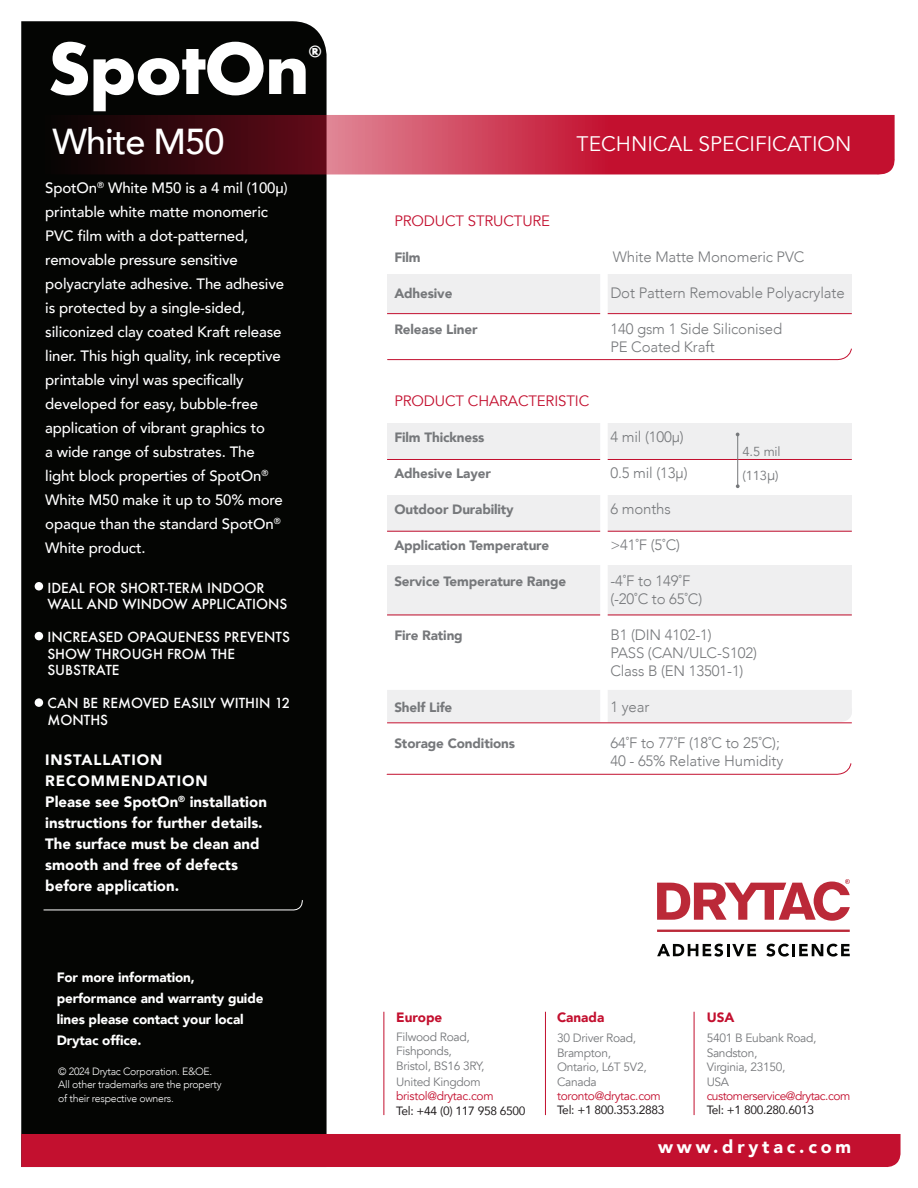
<style>
.page{position:relative;width:918px;height:1188px;background:#fff}
.page>*{position:absolute;margin:0;border:0;box-sizing:border-box;transform-origin:0 0}
.t1{font:700 67.5px "Futura";letter-spacing:-.025em;color:#fff}
.t2{font:500 36px "Avenir";letter-spacing:-.025em;color:#fff}
.t3{font:21px "Avenir";color:#fff}
.t4{font:900 18px "Avenir";letter-spacing:.21em;color:#fff}
.t5{font:500 15px/24px "Avenir";letter-spacing:-.01em;color:#fff}
.t6{font:300 15px "Avenir";letter-spacing:-.01em;color:#76787b}
.t7{font:900 15px/21px "Avenir";color:#fff}
.t8{font:15px "Avenir";letter-spacing:-.01em;color:#c3102f}
.t9{font:900 15px/21px "Avenir";letter-spacing:.06em;color:#fff}
.t10{font:700 14.85px "Futura";color:#fff}
.t11{font:900 13.5px "Avenir";letter-spacing:-.01em;color:#76787b}
.t12{font:500 13.5px/16.5px "Futura";color:#fff}
.t13{font:900 13.5px/21px "Avenir";letter-spacing:-.01em;color:#fff}
.t14{font:900 13.5px "Avenir";color:#c3102f}
.t15{font:13.05px "Avenir";letter-spacing:-.01em;color:#76787b}
.t16{font:12px "Avenir";letter-spacing:-.025em;color:#76787b}
.t17{font:12px "Avenir";letter-spacing:-.025em;color:#c3102f}
.t18{font:12px "Avenir";letter-spacing:-.025em;color:#231f20}
.t19{font:300 10.5px/13.5px "Avenir";letter-spacing:-.025em;color:#fff}
.s1{font-weight:300;font-size:15px}
</style>
<div class="page">
<div style="left:21px;top:21px;width:306px;height:1113px;background:#040503"></div>
<div style="left:21px;top:1134px;width:880px;height:33px;background:#c3102f"></div>
<svg style="left:44px;top:115px;width:851px;height:60px;background:#982236"></svg>
<div style="left:35px;top:582px;width:8px;height:9px;background:#fff;border-radius:50%"></div>
<div style="left:35px;top:632px;width:8px;height:8px;background:#fff;border-radius:50%"></div>
<svg style="left:43px;top:900px;width:261px;height:11px;background:#1b1c1a"></svg>
<hr style="left:384px;top:1012px;width:1px;height:103px;background:#c3102f">
<hr style="left:545px;top:1012px;width:1px;height:103px;background:#c3102f">
<hr style="left:694px;top:1012px;width:1px;height:103px;background:#c3102f">
<svg style="left:657px;top:879px;width:193px;height:42px"></svg>
<svg style="left:657px;top:944px;width:99px;height:13px"></svg>
<svg style="left:766px;top:944px;width:84px;height:13px"></svg>
<hr style="left:657px;top:930px;width:193px;height:2px;background:#bb2938">
<div style="left:35px;top:698px;width:8px;height:9px;background:#fff;border-radius:50%"></div>
<div style="left:387px;top:274px;width:465px;height:39px;background:#efeff0"></div>
<hr style="left:387px;top:313px;width:465px;height:1px;background:#c3102f">
<div style="left:387px;top:690px;width:465px;height:32px;background:#efeff0"></div>
<div style="left:387px;top:566px;width:465px;height:50px;background:#efeff0"></div>
<div style="left:387px;top:495px;width:465px;height:37px;background:#efeff0"></div>
<div style="left:387px;top:423px;width:465px;height:36px;background:#efeff0"></div>
<hr style="left:387px;top:459px;width:465px;height:1px;background:#c3102f">
<hr style="left:387px;top:531px;width:465px;height:1px;background:#c3102f">
<hr style="left:387px;top:615px;width:465px;height:1px;background:#c3102f">
<div style="left:600px;top:186px;width:8px;height:199px;background:#fff"></div>
<hr style="left:737px;top:435px;width:1px;height:53px;background:#76787b">
<svg style="left:736px;top:484px;width:4px;height:4px"></svg>
<svg style="left:387px;top:348px;width:465px;height:12px"></svg>
<div style="left:600px;top:406px;width:8px;height:407px;background:#fff"></div>
<svg style="left:386px;top:763px;width:466px;height:12px"></svg>
<hr style="left:387px;top:722px;width:465px;height:1px;background:#c3102f">
<p class="t1" style="left:47px;top:20px;width:264px">SpotOn</p>
<p class="t10" style="left:308px;top:41px;width:16px">®</p>
<p class="t2" style="left:52px;top:111px;width:174px">White M50</p>
<p class="t5" style="left:45px;top:175px;width:244px">SpotOn<sup>®</sup> White M50 is a 4 mil (100μ) printable white matte monomeric<br>PVC film with a dot-patterned, removable pressure sensitive polyacrylate adhesive. The adhesive is protected by a single-sided, siliconized clay coated Kraft release liner. This high quality, ink receptive printable vinyl was specifically developed for easy, bubble-free application of vibrant graphics to<br>a wide range of substrates. The light block properties of SpotOn<sup>®<br></sup>White M50 make it up to 50% more opaque than the standard SpotOn<sup>®<br></sup>White product.</p>
<p class="t12" style="left:47px;top:579px;width:242px">IDEAL FOR SHORT-TERM INDOOR<br>WALL AND WINDOW APPLICATIONS</p>
<p class="t12" style="left:47px;top:629px;width:244px">INCREASED OPAQUENESS PREVENTS<br>SHOW THROUGH FROM THE<br>SUBSTRATE</p>
<p class="t12" style="left:47px;top:695px;width:244px">CAN BE REMOVED EASILY WITHIN 12<br>MONTHS</p>
<p class="t9" style="left:45px;top:749px;width:164px">INSTALLATION<br>RECOMMENDATION</p>
<p class="t7" style="left:45px;top:791px;width:223px">Please see SpotOn<sup>®</sup> installation instructions for further details.<br>The surface must be clean and smooth and free of defects before application.</p>
<p class="t13" style="left:57px;top:967px;width:208px">For more information, performance and warranty guide lines please contact your local<br>Drytac office.</p>
<p class="t19" style="left:58px;top:1064px;width:165px">© 2024 Drytac Corporation. E&amp;OE.<br>All other trademarks are the property of their respective owners.</p>
<p class="t3" style="left:577px;top:131px;width:276px">TECHNICAL SPECIFICATION</p>
<p class="t8" style="left:394px;top:212px;width:157px">PRODUCT STRUCTURE</p>
<p class="t11" style="left:394px;top:246px;width:28px">Film</p>
<p class="t11" style="left:394px;top:282px;width:60px">Adhesive</p>
<p class="t6" style="left:610px;top:284px;width:236px">Dot Pattern Removable Polyacrylate</p>
<p class="t11" style="left:394px;top:318px;width:85px">Release Liner</p>
<p class="t6" style="left:610px;top:320px;width:173px">140 gsm 1 Side Siliconised</p>
<p class="t6" style="left:610px;top:338px;width:106px">PE Coated Kraft</p>
<p class="t6" style="left:613px;top:248px;width:193px">White Matte Monomeric PVC</p>
<p class="t8" style="left:394px;top:392px;width:196px">PRODUCT CHARACTERISTIC</p>
<p class="t11" style="left:394px;top:426px;width:92px">Film Thickness</p>
<p class="t6" style="left:610px;top:428px;width:75px">4 mil (100μ)</p>
<p class="t11" style="left:394px;top:462px;width:98px">Adhesive Layer</p>
<p class="t6" style="left:610px;top:464px;width:79px">0.5 mil (13μ)</p>
<p class="t11" style="left:394px;top:498px;width:121px">Outdoor Durability</p>
<p class="t6" style="left:610px;top:500px;width:62px">6 months</p>
<p class="t11" style="left:394px;top:534px;width:156px">Application Temperature</p>
<p class="t6" style="left:610px;top:536px;width:71px">&gt;41˚F (5˚C)</p>
<p class="t11" style="left:394px;top:570px;width:174px">Service Temperature Range</p>
<p class="t6" style="left:610px;top:572px;width:81px">-4˚F to 149˚F</p>
<p class="t6" style="left:610px;top:590px;width:93px">(-20˚C to 65˚C)</p>
<p class="t11" style="left:394px;top:624px;width:70px">Fire Rating</p>
<p class="t6" style="left:610px;top:626px;width:103px">B1 (DIN 4102-1)</p>
<p class="t6" style="left:610px;top:644px;width:148px">PASS (CAN/ULC-S102)</p>
<p class="t6" style="left:610px;top:662px;width:135px">Class B (EN 13501-1)</p>
<p class="t11" style="left:394px;top:696px;width:60px">Shelf Life</p>
<p class="t6" style="left:610px;top:698px;width:41px">1 year</p>
<p class="t11" style="left:394px;top:732px;width:122px">Storage Conditions</p>
<p class="t6" style="left:610px;top:734px;width:171px">64˚F to 77˚F (18˚C to 25˚C);</p>
<p class="t6" style="left:610px;top:752px;width:175px">40 - 65% Relative Humidity</p>
<p class="t15" style="left:742px;top:443px;width:40px">4.5 mil</p>
<p class="t15" style="left:742px;top:467px;width:38px">(113<span class="s1">μ</span>)</p>
<p class="t14" style="left:396px;top:1006px;width:47px">Europe</p>
<p class="t16" style="left:396px;top:1030px;width:75px">Filwood Road,</p>
<p class="t16" style="left:396px;top:1044px;width:57px">Fishponds,</p>
<p class="t16" style="left:396px;top:1058px;width:90px">Bristol, BS16 3RY,</p>
<p class="t16" style="left:396px;top:1075px;width:86px">United Kingdom</p>
<p class="t17" style="left:396px;top:1089px;width:99px">bristol@drytac.com</p>
<p class="t18" style="left:396px;top:1101px;width:131px">Tel: +44 (0) 117 958 6500</p>
<p class="t14" style="left:557px;top:1006px;width:49px">Canada</p>
<p class="t16" style="left:557px;top:1031px;width:81px">30 Driver Road,</p>
<p class="t16" style="left:557px;top:1046px;width:56px">Brampton,</p>
<p class="t16" style="left:557px;top:1060px;width:91px">Ontario, L6T 5V2,</p>
<p class="t16" style="left:557px;top:1074px;width:41px">Canada</p>
<p class="t17" style="left:557px;top:1089px;width:105px">toronto@drytac.com</p>
<p class="t18" style="left:557px;top:1101px;width:109px">Tel: +1 800.353.2883</p>
<p class="t14" style="left:707px;top:1006px;width:29px">USA</p>
<p class="t16" style="left:707px;top:1031px;width:111px">5401 B Eubank Road,</p>
<p class="t16" style="left:707px;top:1046px;width:52px">Sandston,</p>
<p class="t16" style="left:707px;top:1060px;width:80px">Virginia, 23150,</p>
<p class="t16" style="left:707px;top:1074px;width:24px">USA</p>
<p class="t17" style="left:707px;top:1089px;width:145px">customerservice@drytac.com</p>
<p class="t18" style="left:707px;top:1101px;width:109px">Tel: +1 800.280.6013</p>
<p class="t4" style="left:658px;top:1132px;width:195px">www.drytac.com</p>
</div>
